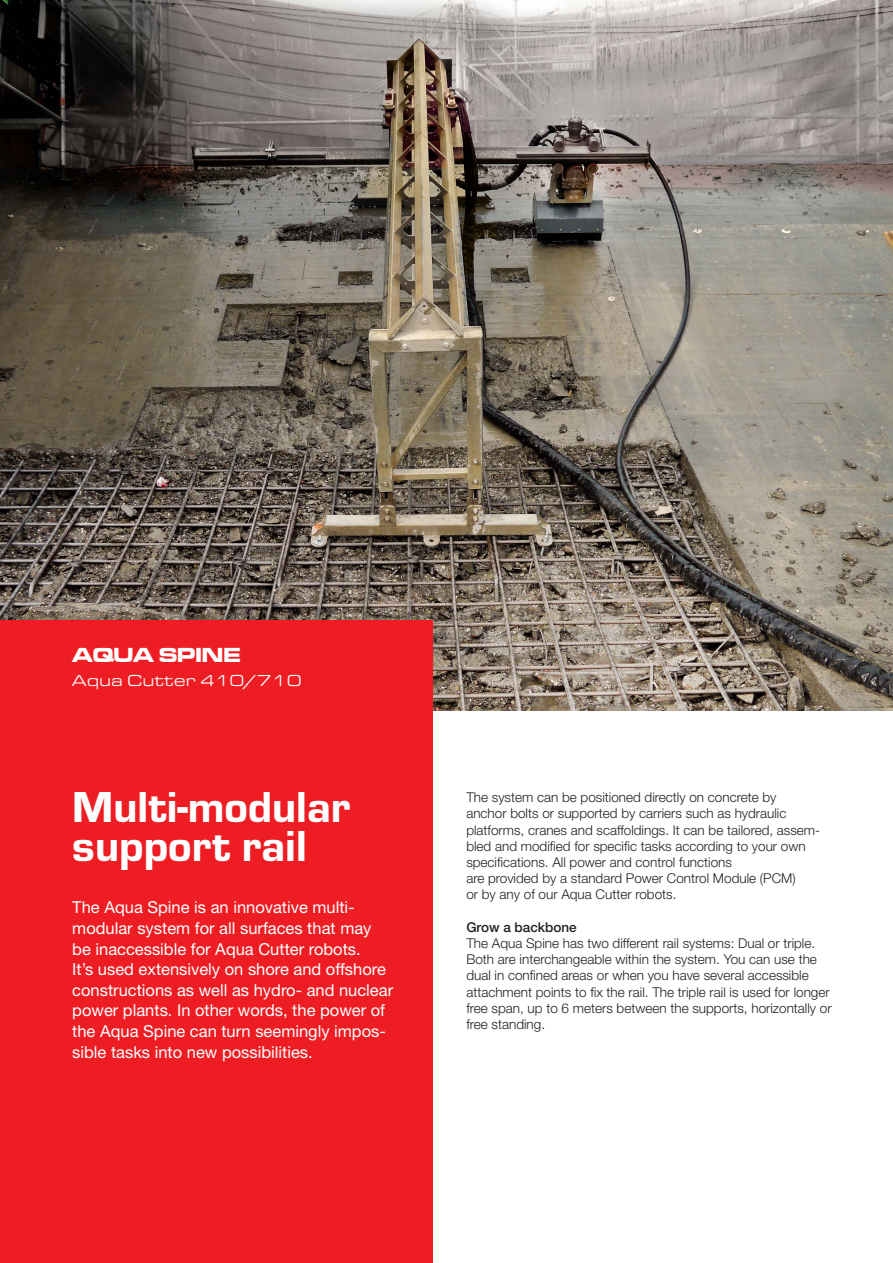
<style>
.page{position:relative;width:893px;height:1263px;background:#fff}
.page>*{position:absolute;margin:0;border:0;box-sizing:border-box;transform-origin:0 0}
.Produkt_rubrik_1{font:45px/39px "Eurostile Hea";color:#fff}
.Produkt_namn_1{font:21px "Microgramma D Bold Exte";color:#fff}
.Produkt_ingress{font:16.5px/20.7px "Helvetica Neue LT Std";color:#fff}
.Produkt_namn_2{font:16.5px "Eurostile Ext";color:#fff}
.Brödtext{font:300 13.5px/16.2px "Helvetica Neue LT Std";color:#231f20}
.Underrubrik_brödtext{font:500 13.5px "Helvetica Neue LT Std";color:#231f20}
</style>
<div class="page">
<img style="left:0;top:0;width:893px;height:710px">
<div style="left:0;top:621px;width:432px;height:642px;background:#ee1d23"></div>
<p class="Produkt_namn_1" style="left:72px;top:641px;width:170px">AQUA SPINE</p>
<p class="Produkt_namn_2" style="left:72px;top:668px;width:231px">Aqua Cutter 410/710</p>
<p class="Produkt_rubrik_1" style="left:72px;top:785px;width:280px">Multi-modular support rail</p>
<p class="Produkt_ingress" style="left:72px;top:897px;width:284px">The Aqua Spine is an innovative multi-</p>
<p class="Produkt_ingress" style="left:72px;top:917px;width:322px">modular system for all surfaces that may be inaccessible for Aqua Cutter robots.<br>It’s used extensively on shore and offshore constructions as well as hydro- and nuclear power plants. In other words, the power of the Aqua Spine can turn seemingly impos&shy;sible tasks into new possibilities.</p>
<p class="Brödtext" style="left:466px;top:789px;width:312px">The system can be positioned directly on concrete by</p>
<p class="Brödtext" style="left:466px;top:805px;width:322px">anchor bolts or supported by carriers such as hydraulic</p>
<p class="Brödtext" style="left:466px;top:821px;width:355px">platforms, cranes and scaffoldings. It can be tailored, assem&shy;bled and modified for specific tasks according to your own specifications. All power and control functions</p>
<p class="Brödtext" style="left:466px;top:870px;width:331px">are provided by a standard Power Control Module (PCM)</p>
<p class="Brödtext" style="left:466px;top:886px;width:212px">or by any of our Aqua Cutter robots.</p>
<p class="Underrubrik_brödtext" style="left:466px;top:919px;width:112px">Grow a backbone</p>
<p class="Brödtext" style="left:466px;top:935px;width:367px">The Aqua Spine has two different rail systems: Dual or triple.<br>Both are interchangeable within the system. You can use the dual in confined areas or when you have several accessible attachment points to fix the rail. The triple rail is used for longer free span, up to 6 meters between the supports, horizontally or free standing.</p>
</div>
